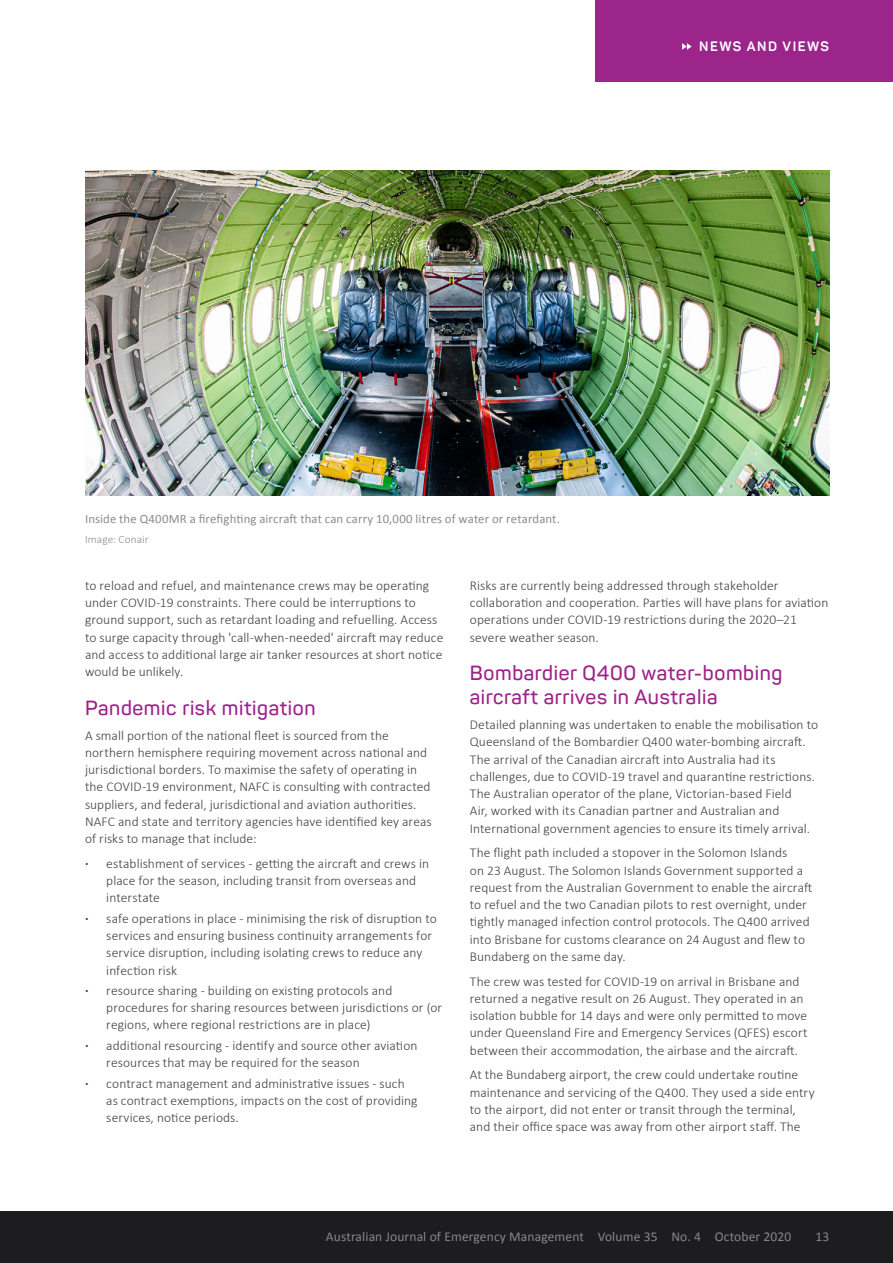
<style>
.page{position:relative;width:893px;height:1263px;background:#fff}
.page>*{position:absolute;margin:0;border:0;box-sizing:border-box;transform-origin:0 0}
.t1{font:600 20.25px/24px "Panton";letter-spacing:.03em;color:#9f218b}
.t2{font:300 13.5px/17.2px "Calibri";letter-spacing:.005em;color:#414042}
.t3{font:13.5px "Calibri";letter-spacing:.01em;color:#868788}
.t4{font:700 13.5px "Panton";letter-spacing:.11em;color:#fff}
.t5{font:12.75px "Calibri";letter-spacing:.01em;color:#8a8c8e}
.t6{font:300 11.25px "Calibri";letter-spacing:.01em;color:#8a8c8e}
.s1{font-weight:700}
</style>
<div class="page">
<div style="left:0;top:1212px;width:893px;height:51px;background:#1d1d1f"></div>
<div style="left:596px;top:0;width:297px;height:81px;background:#9b258a"></div>
<svg style="left:682px;top:43px;width:10px;height:7px"></svg>
<img style="left:85px;top:170px;width:744px;height:325px">
<p class="t4" style="left:699px;top:38px;width:131px">NEWS AND VIEWS</p>
<p class="t5" style="left:85px;top:511px;width:476px">Inside the Q400MR a firefighting aircraft that can carry 10,000 litres of water or retardant.</p>
<p class="t6" style="left:85px;top:532px;width:65px">Image: Conair</p>
<p class="t2" style="left:85px;top:576px;width:360px">to reload and refuel, and maintenance crews may be operating under COVID-19 constraints. There could be interruptions to ground support, such as retardant loading and refuelling. Access to surge capacity through 'call-when-needed' aircraft may reduce and access to additional large air tanker resources at short notice would be unlikely.</p>
<h1 class="t1" style="left:85px;top:696px;width:232px">Pandemic risk mitigation</h1>
<p class="t2" style="left:85px;top:726px;width:348px">A small portion of the national fleet is sourced from the northern hemisphere requiring movement across national and jurisdictional borders. To maximise the safety of operating in the COVID-19 environment, NAFC is consulting with contracted suppliers, and federal, jurisdictional and aviation authorities.<br>NAFC and state and territory agencies have identified key areas of risks to manage that include:</p>
<p class="t2" style="left:106px;top:854px;width:324px;text-indent:-21px"><span class="s1">·</span> establishment of services - getting the aircraft and crews in place for the season, including transit from overseas and interstate</p>
<p class="t2" style="left:106px;top:909px;width:332px;text-indent:-21px"><span class="s1">·</span> safe operations in place - minimising the risk of disruption to services and ensuring business continuity arrangements for service disruption, including isolating crews to reduce any infection risk</p>
<p class="t2" style="left:106px;top:982px;width:337px;text-indent:-21px"><span class="s1">·</span> resource sharing - building on existing protocols and procedures for sharing resources between jurisdictions or (or regions, where regional restrictions are in place)</p>
<p class="t2" style="left:106px;top:1037px;width:313px;text-indent:-21px"><span class="s1">·</span> additional resourcing - identify and source other aviation resources that may be required for the season</p>
<p class="t2" style="left:106px;top:1074px;width:313px;text-indent:-21px"><span class="s1">·</span> contract management and administrative issues - such as contract exemptions, impacts on the cost of providing services, notice periods.</p>
<p class="t2" style="left:470px;top:576px;width:360px">Risks are currently being addressed through stakeholder collaboration and cooperation. Parties will have plans for aviation operations under COVID-19 restrictions during the 2020–21 severe weather season.</p>
<h1 class="t1" style="left:470px;top:661px;width:314px">Bombardier Q400 water-bombing aircraft arrives in Australia</h1>
<p class="t2" style="left:470px;top:716px;width:350px">Detailed planning was undertaken to enable the mobilisation to Queensland of the Bombardier Q400 water-bombing aircraft.<br>The arrival of the Canadian aircraft into Australia had its challenges, due to COVID-19 travel and quarantine restrictions.<br>The Australian operator of the plane, Victorian-based Field<br>Air, worked with its Canadian partner and Australian and International government agencies to ensure its timely arrival.</p>
<p class="t2" style="left:470px;top:844px;width:344px">The flight path included a stopover in the Solomon Islands<br>on 23 August. The Solomon Islands Government supported a request from the Australian Government to enable the aircraft to refuel and the two Canadian pilots to rest overnight, under tightly managed infection control protocols. The Q400 arrived into Brisbane for customs clearance on 24 August and flew to Bundaberg on the same day.</p>
<p class="t2" style="left:470px;top:972px;width:339px">The crew was tested for COVID-19 on arrival in Brisbane and returned a negative result on 26 August. They operated in an isolation bubble for 14 days and were only permitted to move under Queensland Fire and Emergency Services (QFES) escort between their accommodation, the airbase and the aircraft.</p>
<p class="t2" style="left:470px;top:1066px;width:346px">At the Bundaberg airport, the crew could undertake routine maintenance and servicing of the Q400. They used a side entry to the airport, did not enter or transit through the terminal, and their office space was away from other airport staff. The</p>
<p class="t3" style="left:326px;top:1228px;width:467px">Australian Journal of Emergency Management Volume 35 No. 4 October 2020</p>
<p class="t3" style="left:815px;top:1228px;width:15px">13</p>
</div>
